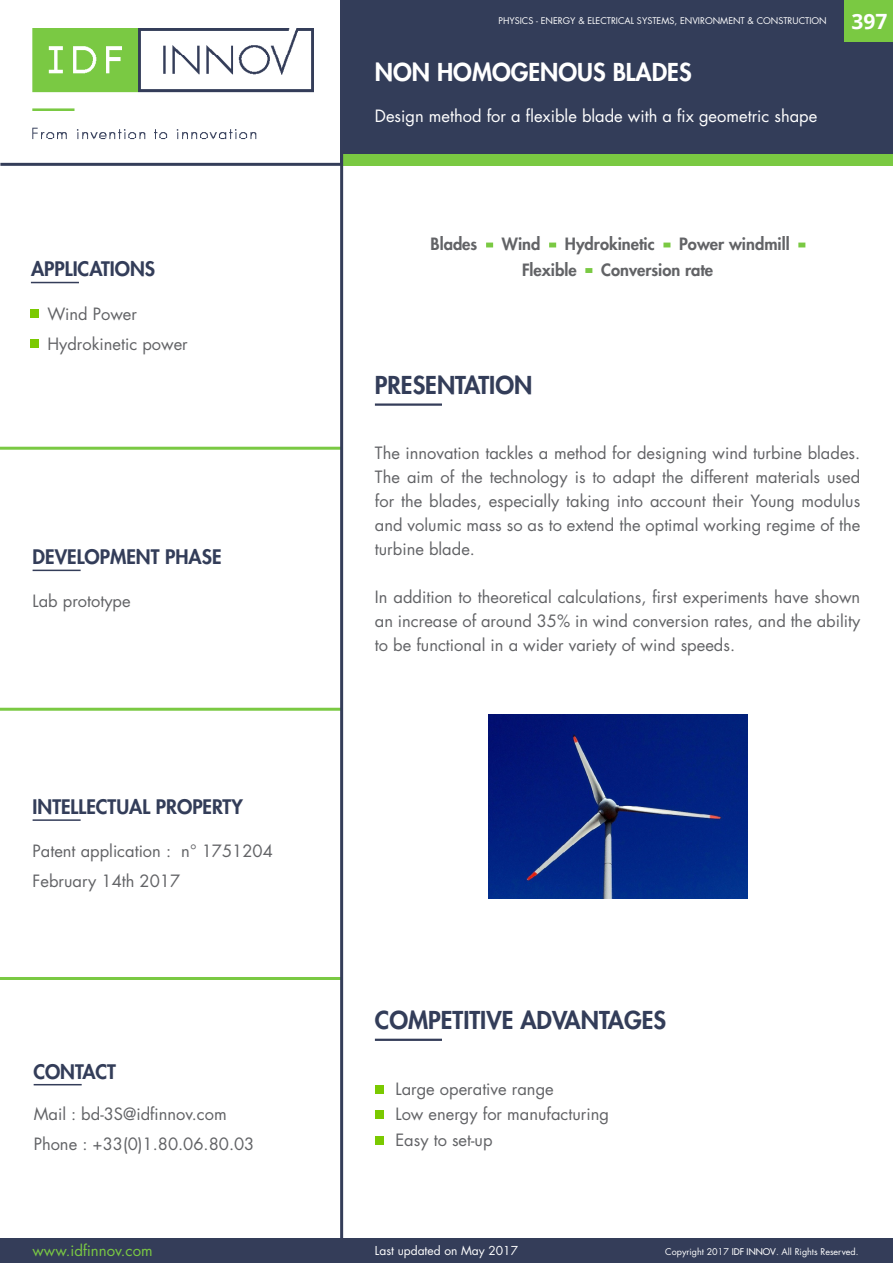
<style>
.page{position:relative;width:893px;height:1263px;background:#fff}
.page>*{position:absolute;margin:0;border:0;box-sizing:border-box;transform-origin:0 0}
.t1{font:800 24px "Futura Std";color:#333d59}
.t2{font:800 24px "Futura Std";color:#fff}
.t3{font:700 21px "Open Sans";color:#fff}
.t4{font:800 19.5px "Futura Std";color:#333d59}
.t5{font:16.5px/24px "Futura Std";color:#626366}
.t6{font:800 16.5px/25.5px "Futura Std";color:#626366;text-align:center}
.t7{font:16.5px "Futura Std";color:#fff}
.t8{font:15px "Futura Std";color:#7ac943}
.t9{font:12px "Futura Std";color:#fff}
.t10{font:9px "Futura Std";color:#fff}
.t11{font:9px "Futura";color:#fff}
.s1{color:#7ac943}
.s2{font-style:inherit}
</style>
<div class="page">
<hr style="left:0;top:447px;width:341px;height:3px;background:#7ac943">
<div style="left:340px;top:0;width:553px;height:165px;background:#333d59"></div>
<div style="left:0;top:1239px;width:893px;height:24px;background:#343d59"></div>
<hr style="left:0;top:163px;width:343px;height:3px;background:#343d59">
<svg style="left:486px;top:243px;width:7px;height:4px"></svg>
<svg style="left:549px;top:243px;width:7px;height:4px"></svg>
<svg style="left:663px;top:243px;width:7px;height:4px"></svg>
<svg style="left:798px;top:243px;width:7px;height:4px"></svg>
<svg style="left:585px;top:268px;width:7px;height:5px"></svg>
<div style="left:343px;top:155px;width:550px;height:11px;background:#7ac942"></div>
<div style="left:844px;top:0;width:49px;height:42px;background:#7ac942"></div>
<div style="left:31px;top:309px;width:8px;height:9px;background:#7ac900"></div>
<hr style="left:31px;top:282px;width:48px;height:1px;background:#343d59">
<hr style="left:33px;top:819px;width:48px;height:2px;background:#343d59">
<hr style="left:34px;top:1084px;width:48px;height:1px;background:#343d59">
<hr style="left:375px;top:403px;width:67px;height:3px;background:#343d59">
<hr style="left:375px;top:1039px;width:67px;height:2px;background:#343d59">
<div style="left:375px;top:1085px;width:8px;height:9px;background:#7ac900"></div>
<div style="left:375px;top:1110px;width:8px;height:9px;background:#7ac900"></div>
<div style="left:375px;top:1136px;width:8px;height:9px;background:#7ac900"></div>
<img style="left:32px;top:28px;width:281px;height:112px">
<hr style="left:0;top:708px;width:341px;height:3px;background:#7ac943">
<hr style="left:0;top:977px;width:341px;height:3px;background:#7ac943">
<hr style="left:340px;top:0;width:3px;height:1263px;background:#343d59">
<div style="left:31px;top:339px;width:8px;height:9px;background:#7ac900"></div>
<hr style="left:33px;top:570px;width:48px;height:1px;background:#343d59">
<img style="left:488px;top:714px;width:259px;height:185px">
<p class="t4" style="left:31px;top:257px;width:125px">APPLICATIONS</p>
<p class="t5" style="left:47px;top:299px;width:142px;line-height:30px">Wind Power<br>Hydrokinetic power</p>
<p class="t4" style="left:33px;top:545px;width:190px">DEVELOPMENT PHASE</p>
<p class="t5" style="left:33px;top:589px;width:100px">Lab prototype</p>
<p class="t4" style="left:33px;top:795px;width:212px">INTELLECTUAL PROPERTY</p>
<p class="t5" style="left:33px;top:836px;width:242px;line-height:30px">Patent application : n° 1751204<br>February 14th 2017</p>
<p class="t4" style="left:33px;top:1059px;width:84px">CONTACT</p>
<p class="t5" style="left:34px;top:1099px;width:222px;line-height:30px">Mail : bd-3S@idfinnov.com<br>Phone : +33(0)1.80.06.80.03</p>
<p class="t8" style="left:33px;top:1241px;width:122px">www.idfinnov.com</p>
<p class="t10" style="left:498px;top:15px;width:330px">PHYSICS - ENERGY &amp; ELECTRICAL SYSTEMS, ENVIRONMENT &amp; CONSTRUCTION</p>
<p class="t3" style="left:852px;top:6px;width:37px">397</p>
<h1 class="t2" style="left:375px;top:57px;width:318px">NON HOMOGENOUS BLADES</h1>
<p class="t7" style="left:375px;top:105px;width:444px">Design method for a flexible blade with a fix geometric shape</p>
<p class="t6" style="left:431px;top:231px;width:375px">Blades <span class="s1">-</span> Wind <span class="s1">-</span> Hydrokinetic <span class="s1">-</span> Power windmill <span class="s1">-<br></span>Flexible <span class="s1">-</span> Conversion rate</p>
<h1 class="t1" style="left:375px;top:370px;width:159px">PRESENTATION</h1>
<p class="t5" style="left:375px;top:441px;width:487px;text-align:justify">The innovation tackles a method for designing wind turbine blades.<br>The aim of the technology is to adapt the different materials used for the blades, especially taking into account their Young modulus and volumic mass so as to extend the optimal working regime of the turbine blade.</p>
<p class="t5" style="left:375px;top:585px;width:487px;text-align:justify">In addition to theoretical calculations, first experiments have shown an increase of around 35% in wind conversion rates, and the ability to be functional in a wider variety of wind speeds.</p>
<h1 class="t1" style="left:375px;top:1005px;width:293px">COMPETITIVE ADVANTAGES</h1>
<p class="t5" style="left:395px;top:1076px;width:215px;line-height:25.5px">Large operative range<br>Low energy for manufacturing<br>Easy to set-up</p>
<p class="t9" style="left:375px;top:1243px;width:145px">Last updated on May 2017</p>
<p class="t11" style="left:665px;top:1246px;width:195px">Copyright 2017 <span class="s2">IDF INNOV</span>. All Rights Reserved.</p>
</div>
